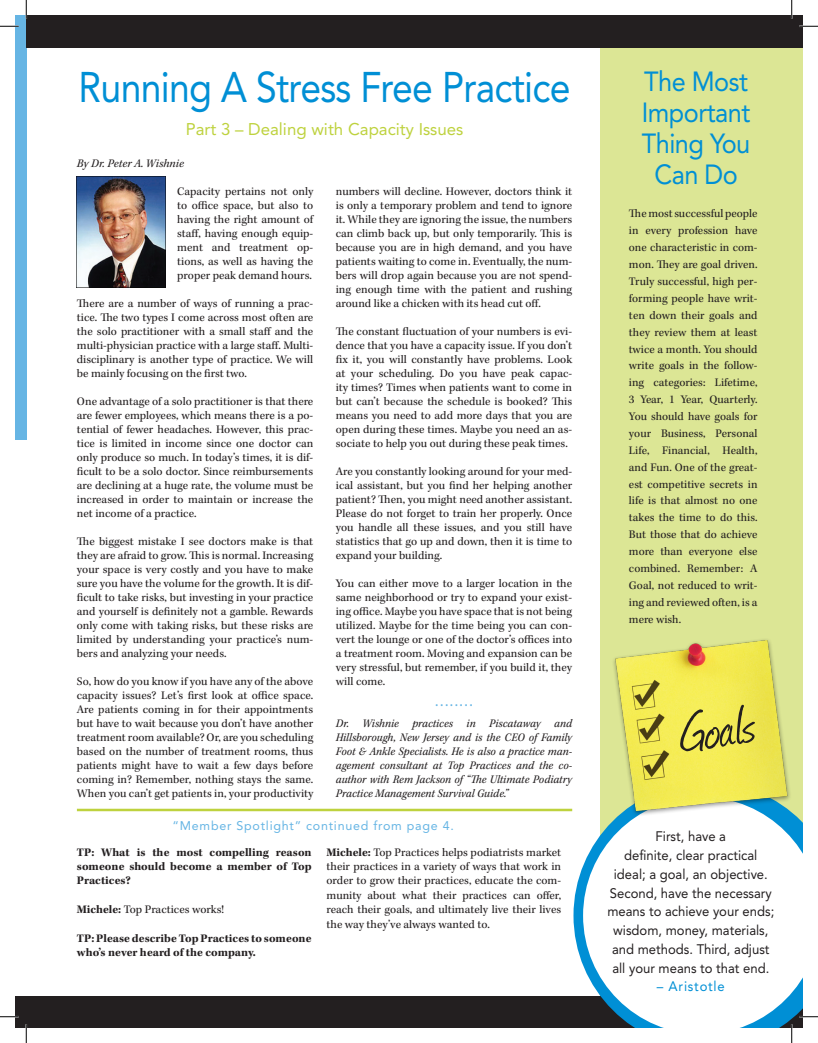
<style>
.page{position:relative;width:818px;height:1043px;background:#fff}
.page>*{position:absolute;margin:0;border:0;box-sizing:border-box;transform-origin:0 0}
.t1{font:62.88px "Journal";color:#231f20}
.t2{font:42.5px "Avenir LT Std";letter-spacing:-.02em;color:#008fd5;scale:.88 1}
.t3{font:27.5px/31.2px "Avenir LT Std";letter-spacing:-.02em;color:#008fd5;text-align:center;scale:.92 1}
.t4{font:16.88px "Avenir LT Std";color:#bed23e}
.t5{font:13.75px/18.8px "Avenir LT Std";color:#231f20;text-align:center;scale:.95 1}
.t6{font:13.75px "Avenir LT Std";letter-spacing:.06em;color:#008fd5;scale:.95 1}
.t7{font:12.5px "Avenir LT Std";letter-spacing:.06em;color:#66b5e4}
.t8{font:11.88px/14px "Kepler Std";color:#231f20;text-align:justify}
.t9{font:italic 11.88px/14px "Kepler Std";color:#231f20;text-align:justify;scale:.96 1}
.t10{font:700 11.88px/14.4px "Kepler Std";letter-spacing:.005em;color:#231f20;text-align:justify}
.t11{font:italic 11.88px "Kepler Std";color:#231f20}
.t12{font:700 11.88px "Kepler Std";color:#66b5e4;scale:.92 1}
.s1{font-weight:700}
</style>
<div class="page">
<div style="left:600px;top:15px;width:202px;height:1001px;background:#dce695"></div>
<div style="left:15px;top:15px;width:11px;height:424px;background:#66b5e4"></div>
<div style="left:15px;top:996px;width:787px;height:32px;background:#231f20"></div>
<div style="left:26px;top:15px;width:776px;height:33px;background:#231f20"></div>
<img style="left:77px;top:177px;width:89px;height:111px">
<svg style="left:573px;top:866px;width:10px;height:99px"></svg>
<svg style="left:583px;top:839px;width:219px;height:189px;background:#e8f1f5"></svg>
<hr style="left:77px;top:808px;width:495px;height:3px;background:#bed23e">
<img style="left:597px;top:639px;width:205px;height:200px">
<svg style="left:0;top:25px;width:19px;height:2px"></svg>
<svg style="left:799px;top:25px;width:19px;height:2px"></svg>
<svg style="left:0;top:1016px;width:19px;height:1px"></svg>
<svg style="left:799px;top:1015px;width:19px;height:2px"></svg>
<svg style="left:25px;top:0;width:2px;height:19px"></svg>
<svg style="left:25px;top:1024px;width:2px;height:18px"></svg>
<svg style="left:790px;top:0;width:2px;height:19px"></svg>
<svg style="left:790px;top:1024px;width:2px;height:18px"></svg>
<h2 class="t2" style="left:78px;top:62px;width:560px">Running A Stress Free Practice</h2>
<h3 class="t4" style="left:186px;top:119px;width:279px">Part 3 – Dealing with Capacity Issues</h3>
<p class="t11" style="left:77px;top:157px;width:108px">By Dr. Peter A. Wishnie</p>
<p class="t8" style="left:177px;top:185px;width:138px">Capacity pertains not only to office space, but also to having the right amount of staff, having enough equip&shy;ment and treatment op&shy;tions, as well as having the proper peak demand hours.</p>
<p class="t8" style="left:77px;top:297px;width:238px">There are a number of ways of running a prac&shy;tice. The two types I come across most often are the solo practitioner with a small staff and the multi-physician practice with a large staff. Multi&shy;disciplinary is another type of practice. We will be mainly focusing on the first two.</p>
<p class="t8" style="left:77px;top:395px;width:238px">One advantage of a solo practitioner is that there are fewer employees, which means there is a po&shy;tential of fewer headaches. However, this prac&shy;tice is limited in income since one doctor can only produce so much. In today’s times, it is dif&shy;ficult to be a solo doctor. Since reimbursements are declining at a huge rate, the volume must be increased in order to maintain or increase the net income of a practice.</p>
<p class="t8" style="left:77px;top:535px;width:238px">The biggest mistake I see doctors make is that they are afraid to grow. This is normal. Increasing your space is very costly and you have to make sure you have the volume for the growth. It is dif&shy;ficult to take risks, but investing in your practice and yourself is definitely not a gamble. Rewards only come with taking risks, but these risks are limited by understanding your practice’s num&shy;bers and analyzing your needs.</p>
<p class="t8" style="left:77px;top:675px;width:238px">So, how do you know if you have any of the above capacity issues? Let’s first look at office space.<br>Are patients coming in for their appointments but have to wait because you don’t have another treatment room available? Or, are you scheduling based on the number of treatment rooms, thus patients might have to wait a few days before coming in? Remember, nothing stays the same.<br>When you can’t get patients in, your productivity</p>
<p class="t8" style="left:336px;top:185px;width:238px">numbers will decline. However, doctors think it is only a temporary problem and tend to ignore it. While they are ignoring the issue, the numbers can climb back up, but only temporarily. This is because you are in high demand, and you have patients waiting to come in. Eventually, the num&shy;bers will drop again because you are not spend&shy;ing enough time with the patient and rushing around like a chicken with its head cut off.</p>
<p class="t8" style="left:336px;top:325px;width:238px">The constant fluctuation of your numbers is evi&shy;dence that you have a capacity issue. If you don’t fix it, you will constantly have problems. Look at your scheduling. Do you have peak capac&shy;ity times? Times when patients want to come in but can’t because the schedule is booked? This means you need to add more days that you are open during these times. Maybe you need an as&shy;sociate to help you out during these peak times.</p>
<p class="t8" style="left:336px;top:465px;width:238px">Are you constantly looking around for your med&shy;ical assistant, but you find her helping another patient? Then, you might need another assistant.<br>Please do not forget to train her properly. Once you handle all these issues, and you still have statistics that go up and down, then it is time to expand your building.</p>
<p class="t8" style="left:336px;top:577px;width:238px">You can either move to a larger location in the same neighborhood or try to expand your exist&shy;ing office. Maybe you have space that is not being utilized. Maybe for the time being you can con&shy;vert the lounge or one of the doctor’s offices into a treatment room. Moving and expansion can be very stressful, but remember, if you build it, they will come.</p>
<p class="t12" style="left:435px;top:695px;width:41px">. . . . . . . .</p>
<p class="t9" style="left:336px;top:717px;width:248px">Dr. Wishnie practices in Piscataway and Hillsborough, New Jersey and is the CEO of Family Foot &amp; Ankle Specialists. He is also a practice man&shy;agement consultant at Top Practices and the co&shy;author with Rem Jackson of “The Ultimate Podiatry Practice Management Survival Guide.”</p>
<p class="t7" style="left:172px;top:818px;width:283px">“Member Spotlight” continued from page 4.</p>
<p class="t10" style="left:77px;top:845px;width:236px">TP: What is the most compelling reason someone should become a member of Top Practices?</p>
<p class="t8" style="left:77px;top:902px;width:149px"><span class="s1">Michele:</span> Top Practices works!</p>
<p class="t10" style="left:77px;top:931px;width:236px">TP: Please describe Top Practices to someone who’s never heard of the company.</p>
<p class="t8" style="left:326px;top:845px;width:236px;line-height:14.4px"><span class="s1">Michele:</span> Top Practices helps podiatrists market their practices in a variety of ways that work in order to grow their practices, educate the com&shy;munity about what their practices can offer, reach their goals, and ultimately live their lives the way they’ve always wanted to.</p>
<h3 class="t3" style="left:641px;top:66px;width:119px">The Most<br>Important<br>Thing You<br>Can Do</h3>
<p class="t8" style="left:629px;top:206px;width:130px;line-height:16.9px">The most successful people in every profession have one characteristic in com&shy;mon. They are goal driven.<br>Truly successful, high per&shy;forming people have writ&shy;ten down their goals and they review them at least twice a month. You should write goals in the follow&shy;ing categories: Lifetime, 3 Year, 1 Year, Quarterly.<br>You should have goals for your Business, Personal Life, Financial, Health, and Fun. One of the great&shy;est competitive secrets in life is that almost no one takes the time to do this.<br>But those that do achieve more than everyone else combined. Remember: A Goal, not reduced to writ&shy;ing and reviewed often, is a mere wish.</p>
<h1 class="t1" style="left:676px;top:691px;width:75px;rotate:-8deg">Goals</h1>
<p class="t5" style="left:607px;top:827px;width:177px">First, have a<br>definite, clear practical ideal; a goal, an objective.<br>Second, have the necessary means to achieve your ends; wisdom, money, materials, and methods. Third, adjust all your means to that end.</p>
<p class="t6" style="left:657px;top:978px;width:73px">– Aristotle</p>
</div>
